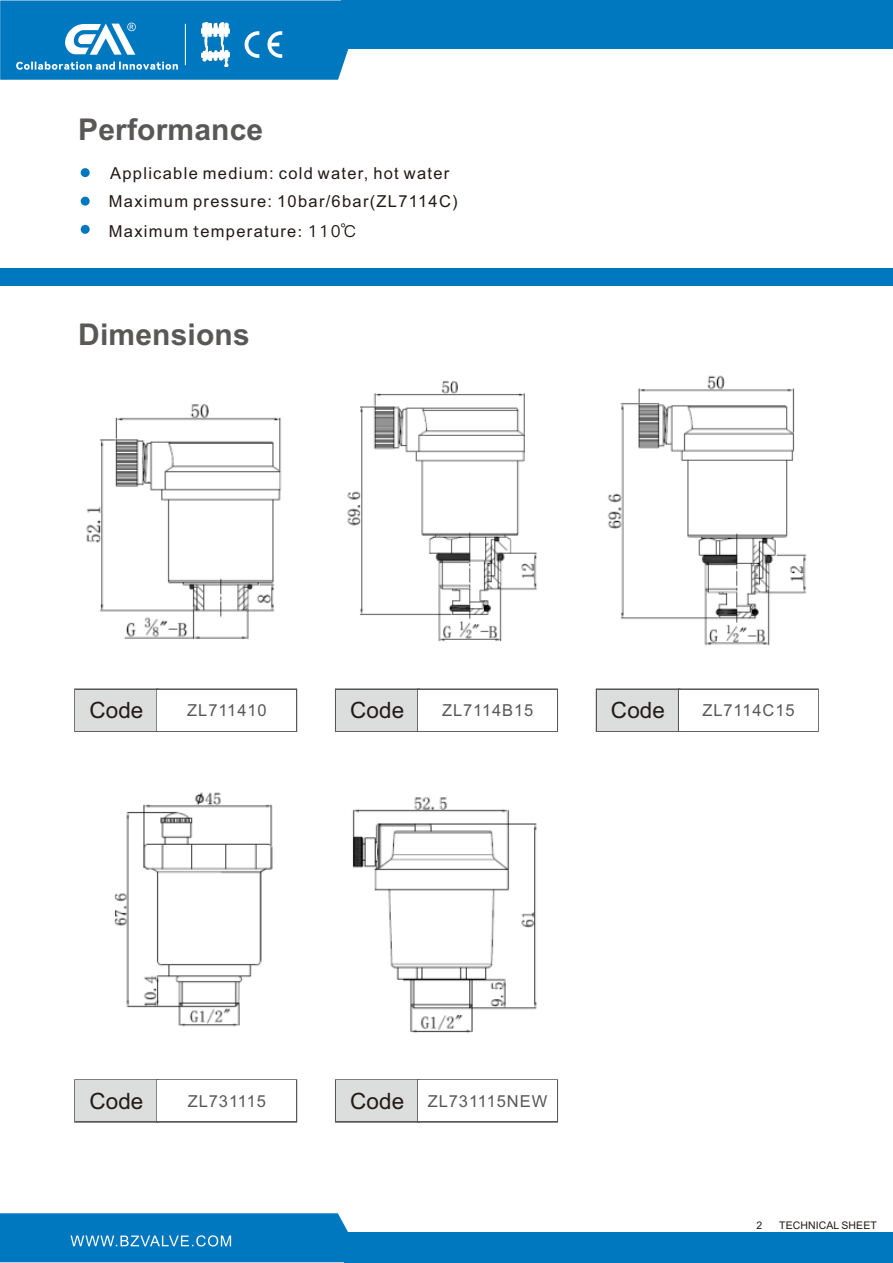
<style>
.page{position:relative;width:893px;height:1263px;background:#fff}
.page>*{position:absolute;margin:0;border:0;box-sizing:border-box;transform-origin:0 0}
.t1{font:700 30px "Arial";letter-spacing:.005em;color:#595857}
.t2{font:22.5px "Arial";letter-spacing:.005em;color:#231916}
.t3{font:16.5px/28.2px "Arial";letter-spacing:.08em;color:#231916}
.t4{font:16.5px "Arial";letter-spacing:.055em;color:#595857}
.t5{font:10.5px "Arial";letter-spacing:.01em;color:#231916}
.s1{font-family:".Ping Fang SC Semibold"}
.s2{font-size:22.5px;color:#231916}
</style>
<div class="page">
<div style="left:344px;top:1232px;width:549px;height:30px;background:#0078c0"></div>
<svg style="left:0;top:1213px;width:348px;height:49px;background:#097dc2"></svg>
<div style="left:342px;top:0;width:551px;height:49px;background:#0078c0"></div>
<div style="left:0;top:268px;width:893px;height:17px;background:#0078c0"></div>
<div style="left:81px;top:168px;width:9px;height:9px;background:#0078c0;border-radius:50%"></div>
<div style="left:81px;top:197px;width:9px;height:9px;background:#0078c0;border-radius:50%"></div>
<div style="left:81px;top:225px;width:9px;height:9px;background:#0078c0;border-radius:50%"></div>
<img style="left:86px;top:404px;width:196px;height:236px">
<img style="left:347px;top:380px;width:191px;height:262px">
<img style="left:608px;top:375px;width:199px;height:271px">
<div style="left:74px;top:688px;width:85px;height:44px;border:3px solid #595857"></div>
<div style="left:75px;top:690px;width:83px;height:41px;background:#dcdddd"></div>
<div style="left:156px;top:688px;width:141px;height:44px;border:3px solid #595857"></div>
<div style="left:158px;top:690px;width:138px;height:41px;background:#fff"></div>
<div style="left:335px;top:688px;width:85px;height:44px;border:3px solid #595857"></div>
<div style="left:336px;top:690px;width:82px;height:41px;background:#dcdddd"></div>
<div style="left:417px;top:688px;width:141px;height:44px;border:3px solid #595857"></div>
<div style="left:418px;top:690px;width:139px;height:41px;background:#fff"></div>
<div style="left:596px;top:688px;width:84px;height:44px;border:3px solid #595857"></div>
<div style="left:597px;top:690px;width:82px;height:41px;background:#dcdddd"></div>
<div style="left:678px;top:688px;width:141px;height:44px;border:3px solid #595857"></div>
<div style="left:679px;top:690px;width:138px;height:41px;background:#fff"></div>
<img style="left:114px;top:792px;width:159px;height:235px">
<img style="left:352px;top:797px;width:185px;height:236px">
<div style="left:74px;top:1079px;width:85px;height:44px;border:3px solid #595857"></div>
<div style="left:75px;top:1080px;width:83px;height:41px;background:#dcdddd"></div>
<div style="left:156px;top:1079px;width:141px;height:44px;border:3px solid #595857"></div>
<div style="left:158px;top:1080px;width:138px;height:41px;background:#fff"></div>
<div style="left:335px;top:1079px;width:85px;height:44px;border:3px solid #595857"></div>
<div style="left:336px;top:1080px;width:82px;height:41px;background:#dcdddd"></div>
<div style="left:417px;top:1079px;width:141px;height:44px;border:3px solid #595857"></div>
<div style="left:418px;top:1080px;width:139px;height:41px;background:#fff"></div>
<svg style="left:0;top:0;width:349px;height:80px;background:#1784c5"></svg>
<img style="left:201px;top:23px;width:28px;height:43px">
<h1 class="t1" style="left:78px;top:118px;width:186px">Performance</h1>
<p class="t3" style="left:109px;top:160px;width:350px">Applicable medium: cold water, hot water<br>Maximum pressure: 10bar/6bar(ZL7114C)</p>
<p class="t3" style="left:109px;top:219px;width:249px">Maximum <span class="s1">t</span>emperature<span class="s1">: 110℃</span></p>
<h1 class="t1" style="left:78px;top:323px;width:173px">Dimensions</h1>
<h2 class="t2" style="left:89px;top:702px;width:56px">Code</h2>
<p class="t4" style="left:187px;top:704px;width:81px">ZL711410</p>
<h2 class="t2" style="left:350px;top:702px;width:56px">Code</h2>
<p class="t4" style="left:442px;top:704px;width:93px">ZL7114B15</p>
<h2 class="t2" style="left:611px;top:702px;width:56px">Code</h2>
<p class="t4" style="left:702px;top:704px;width:94px">ZL7114C15</p>
<h2 class="t2" style="left:89px;top:1093px;width:56px">Code</h2>
<p class="t4" style="left:188px;top:1095px;width:80px">ZL731115</p>
<p class="t4" style="left:350px;top:1095px;width:199px"><span class="s2">Code</span> ZL731115NEW</p>
<p class="t5" style="left:756px;top:1221px;width:7px">2</p>
<p class="t5" style="left:779px;top:1221px;width:99px">TECHNICAL SHEET</p>
</div>
